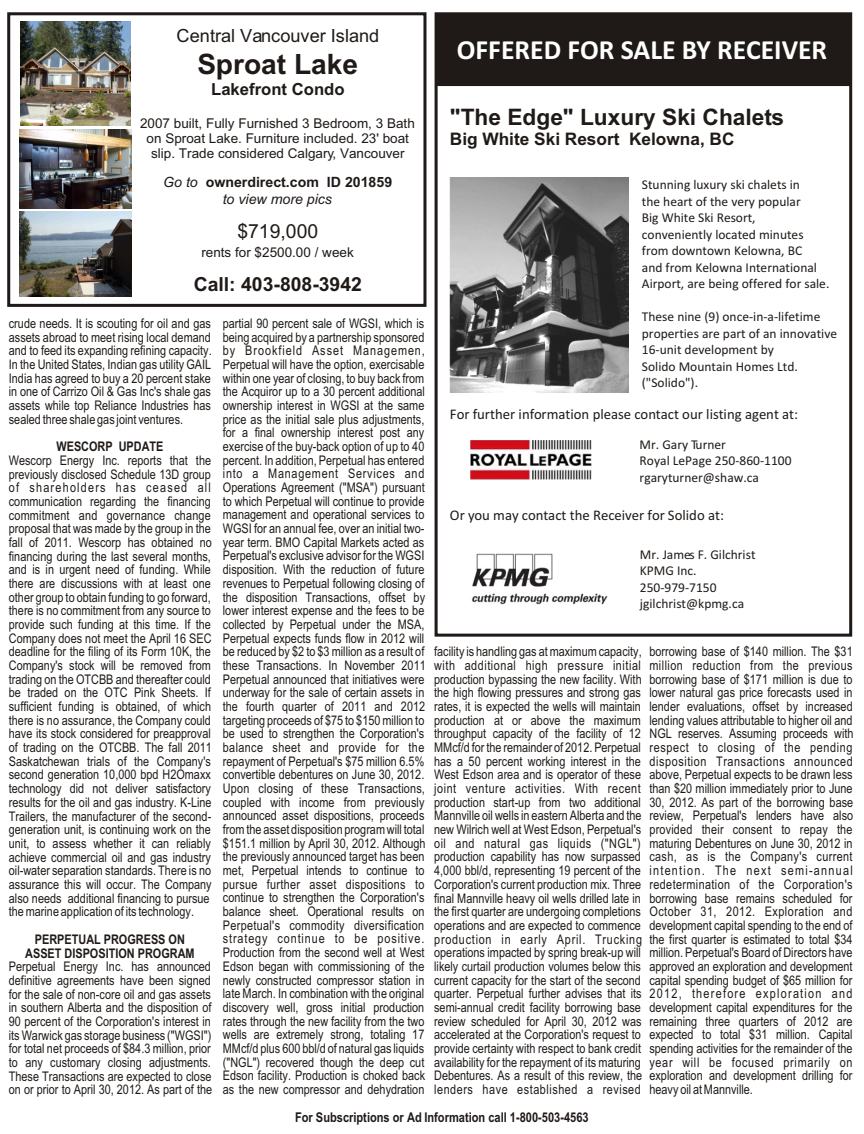
<style>
.page{position:relative;width:864px;height:1134px;background:#fff}
.page>*{position:absolute;margin:0;border:0;box-sizing:border-box;transform-origin:0 0}
.t1{font:700 28.2px "Arial";color:#1f1a17}
.t2{font:700 27.75px "Calibri";color:#fff}
.t3{font:700 22.8px "Arial";color:#1f1a17}
.t4{font:700 19.35px "Arial";color:#1f1a17}
.t5{font:19.35px "Arial";color:#1f1a17}
.t6{font:18.15px "Arial";color:#1f1a17}
.t7{font:700 17.25px "Arial";color:#1f1a17}
.t8{font:700 16.65px "Arial";color:#1f1a17}
.t9{font:14.7px "Calibri";color:#1f1a17}
.t10{font:700 14.1px/16.4px "Arial";color:#1f1a17;text-align:center}
.t11{font:13.5px/16.5px "Calibri";color:#1f1a17}
.t12{font:13.5px/15.1px "Arial";color:#1f1a17;text-align:center}
.t13{font:700 13.5px "Arial Narrow";color:#1f1a17}
.t14{font:13.35px/13.6px "Arial Narrow";color:#1f1a17;text-align:justify}
.t15{font:700 13.35px/13.8px "Arial Narrow";color:#1f1a17;text-align:center}
.s1{font-weight:400;font-style:italic}
</style>
<div class="page">
<div style="left:436px;top:15px;width:416px;height:71px;background:#1f1a17"></div>
<div style="left:435px;top:12px;width:417px;height:625px;border:3px solid #1f1a17"></div>
<img style="left:472px;top:553px;width:136px;height:52px">
<img style="left:470px;top:441px;width:121px;height:38px">
<img style="left:450px;top:177px;width:179px;height:215px">
<div style="left:7px;top:12px;width:419px;height:295px;border:3px solid #1f1a17"></div>
<img style="left:20px;top:22px;width:111px;height:104px">
<img style="left:20px;top:211px;width:111px;height:85px">
<img style="left:20px;top:130px;width:111px;height:78px">
<h3 class="t6" style="left:177px;top:29px;width:204px">Central Vancouver Island</h3>
<h1 class="t1" style="left:198px;top:53px;width:162px">Sproat Lake</h1>
<p class="t8" style="left:211px;top:83px;width:135px">Lakefront Condo</p>
<p class="t12" style="left:140px;top:117px;width:276px">2007 built, Fully Furnished 3 Bedroom, 3 Bath on Sproat Lake. Furniture included. 23' boat slip. Trade considered Calgary, Vancouver</p>
<p class="t10" style="left:163px;top:176px;width:231px"><span class="s1">Go to</span> ownerdirect.com ID 201859 <span class="s1">to view more pics</span></p>
<h3 class="t5" style="left:237px;top:224px;width:82px">$719,000</h3>
<h3 class="t4" style="left:194px;top:276px;width:170px">Call: 403-808-3942</h3>
<p class="t12" style="left:201px;top:246px;width:154px">rents for $2500.00 / week</p>
<p class="t14" style="left:9px;top:318px;width:204px">crude needs. It is scouting for oil and gas assets abroad to meet rising local demand and to feed its expanding refining capacity.<br>In the United States, Indian gas utility GAIL India has agreed to buy a 20 percent stake in one of Carrizo Oil &amp; Gas Inc's shale gas assets while top Reliance Industries has sealed three shale gas joint ventures.</p>
<p class="t15" style="left:56px;top:441px;width:109px">WESCORP UPDATE</p>
<p class="t14" style="left:9px;top:455px;width:205px;text-align:left">Wescorp Energy Inc. reports that the previously disclosed Schedule 13D group of shareholders has ceased all communication regarding the financing commitment and governance change proposal that was made by the group in the fall of 2011. Wescorp has obtained no financing during the last several months, and is in urgent need of funding. While there are discussions with at least one other group to obtain funding to go forward, there is no commitment from any source to provide such funding at this time. If the Company does not meet the April 16 SEC deadline for the filing of its Form 10K, the Company's stock will be removed from trading on the OTCBB and thereafter could be traded on the OTC Pink Sheets. If sufficient funding is obtained, of which there is no assurance, the Company could have its stock considered for preapproval of trading on the OTCBB. The fall 2011<br>Saskatchewan trials of the Company's second generation 10,000 bpd H2Omaxx technology did not deliver satisfactory results for the oil and gas industry. K-Line Trailers, the manufacturer of the second&shy;generation unit, is continuing work on the unit, to assess whether it can reliably achieve commercial oil and gas industry oil-water separation standards. There is no assurance this will occur. The Company also needs additional financing to pursue the marine application of its technology.</p>
<p class="t15" style="left:25px;top:934px;width:171px">PERPETUAL PROGRESS ON<br>ASSET DISPOSITION PROGRAM</p>
<p class="t14" style="left:9px;top:961px;width:205px">Perpetual Energy Inc. has announced definitive agreements have been signed for the sale of non-core oil and gas assets in southern Alberta and the disposition of 90 percent of the Corporation's interest in its Warwick gas storage business ("WGSI") for total net proceeds of $84.3 million, prior to any customary closing adjustments.<br>These Transactions are expected to close on or prior to April 30, 2012. As part of the</p>
<p class="t14" style="left:223px;top:318px;width:204px">partial 90 percent sale of WGSI, which is being acquired by a partnership sponsored by Brookfield Asset Managemen, Perpetual will have the option, exercisable within one year of closing, to buy back from the Acquiror up to a 30 percent additional ownership interest in WGSI at the same price as the initial sale plus adjustments, for a final ownership interest post any exercise of the buy-back option of up to 40 percent. In addition, Perpetual has entered into a Management Services and Operations Agreement ("MSA") pursuant to which Perpetual will continue to provide management and operational services to WGSI for an annual fee, over an initial two&shy;year term. BMO Capital Markets acted as Perpetual's exclusive advisor for the WGSI disposition. With the reduction of future revenues to Perpetual following closing of the disposition Transactions, offset by lower interest expense and the fees to be collected by Perpetual under the MSA, Perpetual expects funds flow in 2012 will be reduced by $2 to $3 million as a result of these Transactions. In November 2011<br>Perpetual announced that initiatives were underway for the sale of certain assets in the fourth quarter of 2011 and 2012 targeting proceeds of $75 to $150 million to be used to strengthen the Corporation's balance sheet and provide for the repayment of Perpetual's $75 million 6.5% convertible debentures on June 30, 2012.<br>Upon closing of these Transactions, coupled with income from previously announced asset dispositions, proceeds from the asset disposition program will total $151.1 million by April 30, 2012. Although the previously announced target has been met, Perpetual intends to continue to pursue further asset dispositions to continue to strengthen the Corporation's balance sheet. Operational results on Perpetual's commodity diversification strategy continue to be positive.<br>Production from the second well at West Edson began with commissioning of the newly constructed compressor station in late March. In combination with the original discovery well, gross initial production rates through the new facility from the two wells are extremely strong, totaling 17<br>MMcf/d plus 600 bbl/d of natural gas liquids ("NGL") recovered though the deep cut Edson facility. Production is choked back as the new compressor and dehydration</p>
<h2 class="t2" style="left:457px;top:38px;width:372px">OFFERED FOR SALE BY RECEIVER</h2>
<h3 class="t3" style="left:450px;top:109px;width:336px">"The Edge" Luxury Ski Chalets</h3>
<p class="t7" style="left:450px;top:132px;width:286px">Big White Ski Resort Kelowna, BC</p>
<p class="t11" style="left:642px;top:178px;width:189px">Stunning luxury ski chalets in<br>the heart of the very popular<br>Big White Ski Resort, conveniently located minutes from downtown Kelowna, BC<br>and from Kelowna International<br>Airport, are being offered for sale.</p>
<p class="t11" style="left:642px;top:310px;width:197px">These nine (9) once-in-a-lifetime properties are part of an innovative<br>16-unit development by<br>Solido Mountain Homes Ltd. ("Solido").</p>
<p class="t9" style="left:450px;top:408px;width:350px">For further information please contact our listing agent at:</p>
<p class="t11" style="left:640px;top:437px;width:153px">Mr. Gary Turner<br>Royal LePage 250-860-1100 rgaryturner@shaw.ca</p>
<p class="t9" style="left:450px;top:509px;width:276px">Or you may contact the Receiver for Solido at:</p>
<p class="t11" style="left:640px;top:547px;width:117px">Mr. James F. Gilchrist<br>KPMG Inc.<br>250-979-7150 jgilchrist@kpmg.ca</p>
<p class="t14" style="left:434px;top:646px;width:210px">facility is handling gas at maximum capacity, with additional high pressure initial production bypassing the new facility. With the high flowing pressures and strong gas rates, it is expected the wells will maintain production at or above the maximum throughput capacity of the facility of 12<br>MMcf/d for the remainder of 2012. Perpetual has a 50 percent working interest in the West Edson area and is operator of these joint venture activities. With recent production start-up from two additional Mannville oil wells in eastern Alberta and the new Wilrich well at West Edson, Perpetual's oil and natural gas liquids ("NGL") production capability has now surpassed 4,000 bbl/d, representing 19 percent of the Corporation's current production mix. Three final Mannville heavy oil wells drilled late in the first quarter are undergoing completions operations and are expected to commence production in early April. Trucking operations impacted by spring break-up will likely curtail production volumes below this current capacity for the start of the second quarter. Perpetual further advises that its semi-annual credit facility borrowing base review scheduled for April 30, 2012 was accelerated at the Corporation's request to provide certainty with respect to bank credit availability for the repayment of its maturing Debentures. As a result of this review, the lenders have established a revised</p>
<p class="t14" style="left:649px;top:646px;width:206px">borrowing base of $140 million. The $31 million reduction from the previous borrowing base of $171 million is due to lower natural gas price forecasts used in lender evaluations, offset by increased lending values attributable to higher oil and NGL reserves. Assuming proceeds with respect to closing of the pending disposition Transactions announced above, Perpetual expects to be drawn less than $20 million immediately prior to June 30, 2012. As part of the borrowing base review, Perpetual's lenders have also provided their consent to repay the maturing Debentures on June 30, 2012 in cash, as is the Company's current intention. The next semi-annual redetermination of the Corporation's borrowing base remains scheduled for October 31, 2012. Exploration and development capital spending to the end of the first quarter is estimated to total $34 million. Perpetual's Board of Directors have approved an exploration and development capital spending budget of $65 million for 2012, therefore exploration and development capital expenditures for the remaining three quarters of 2012 are expected to total $31 million. Capital spending activities for the remainder of the year will be focused primarily on exploration and development drilling for heavy oil at Mannville.</p>
<p class="t13" style="left:295px;top:1112px;width:295px">For Subscriptions or Ad Information call 1-800-503-4563</p>
</div>
